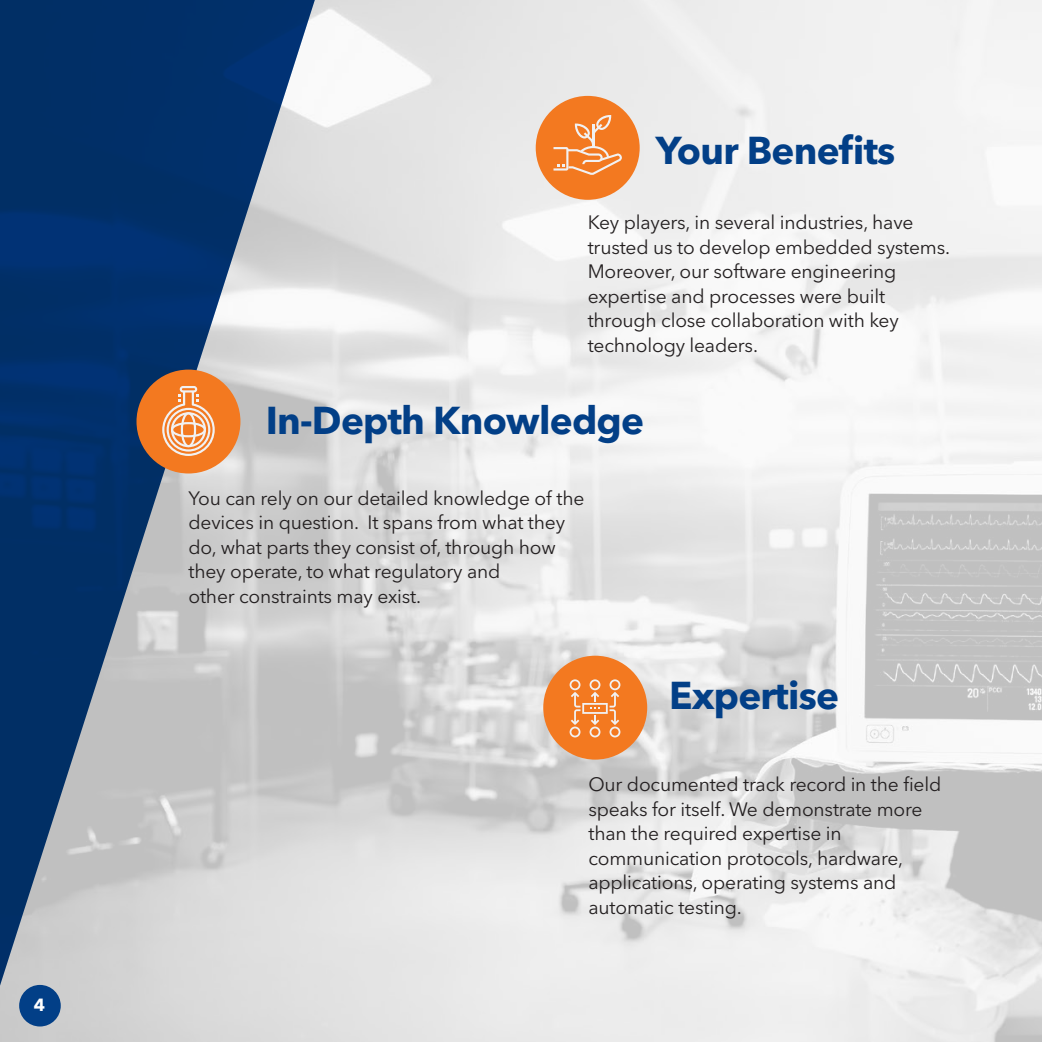
<style>
.page{position:relative;width:1042px;height:1042px;background:#fff}
.page>*{position:absolute;margin:0;border:0;box-sizing:border-box;transform-origin:0 0}
.t1{font:700 38.5px "Avenir Next LT Pro";letter-spacing:-.02em;color:#023f87}
.t2{font:19.25px/24.5px "Avenir Next LT Pro";letter-spacing:-.01em;color:#231f20}
.t3{font:700 17.5px "Avenir Next LT Pro";color:#fff}
</style>
<div class="page">
<img style="left:0;top:0;width:1041px;height:1042px">
<div style="left:543px;top:656px;width:104px;height:103px;background:#f37920;border-radius:50%"></div>
<svg style="left:569px;top:679px;width:51px;height:58px"></svg>
<div style="left:535px;top:96px;width:104px;height:104px;background:#f37920;border-radius:50%"></div>
<div style="left:136px;top:369px;width:104px;height:104px;background:#f37920;border-radius:50%"></div>
<svg style="left:162px;top:386px;width:53px;height:70px"></svg>
<svg style="left:553px;top:115px;width:69px;height:60px"></svg>
<div style="left:19px;top:985px;width:42px;height:41px;background:#023f87;border-radius:50%"></div>
<p class="t3" style="left:34px;top:994px;width:13px">4</p>
<h1 class="t1" style="left:655px;top:127px;width:241px">Your Benefits</h1>
<p class="t2" style="left:587px;top:210px;width:364px">Key players, in several industries, have trusted us to develop embedded systems.<br>Moreover, our software engineering expertise and processes were built through close collaboration with key technology leaders.</p>
<h1 class="t1" style="left:266px;top:397px;width:380px">In-Depth Knowledge</h1>
<p class="t2" style="left:188px;top:485px;width:397px">You can rely on our detailed knowledge of the devices in question. It spans from what they do, what parts they consist of, through how they operate, to what regulatory and<br>other constraints may exist.</p>
<h1 class="t1" style="left:669px;top:671px;width:171px">Expertise</h1>
<p class="t2" style="left:588px;top:772px;width:354px">Our documented track record in the field speaks for itself. We demonstrate more than the required expertise in communication protocols, hardware, applications, operating systems and automatic testing.</p>
</div>
